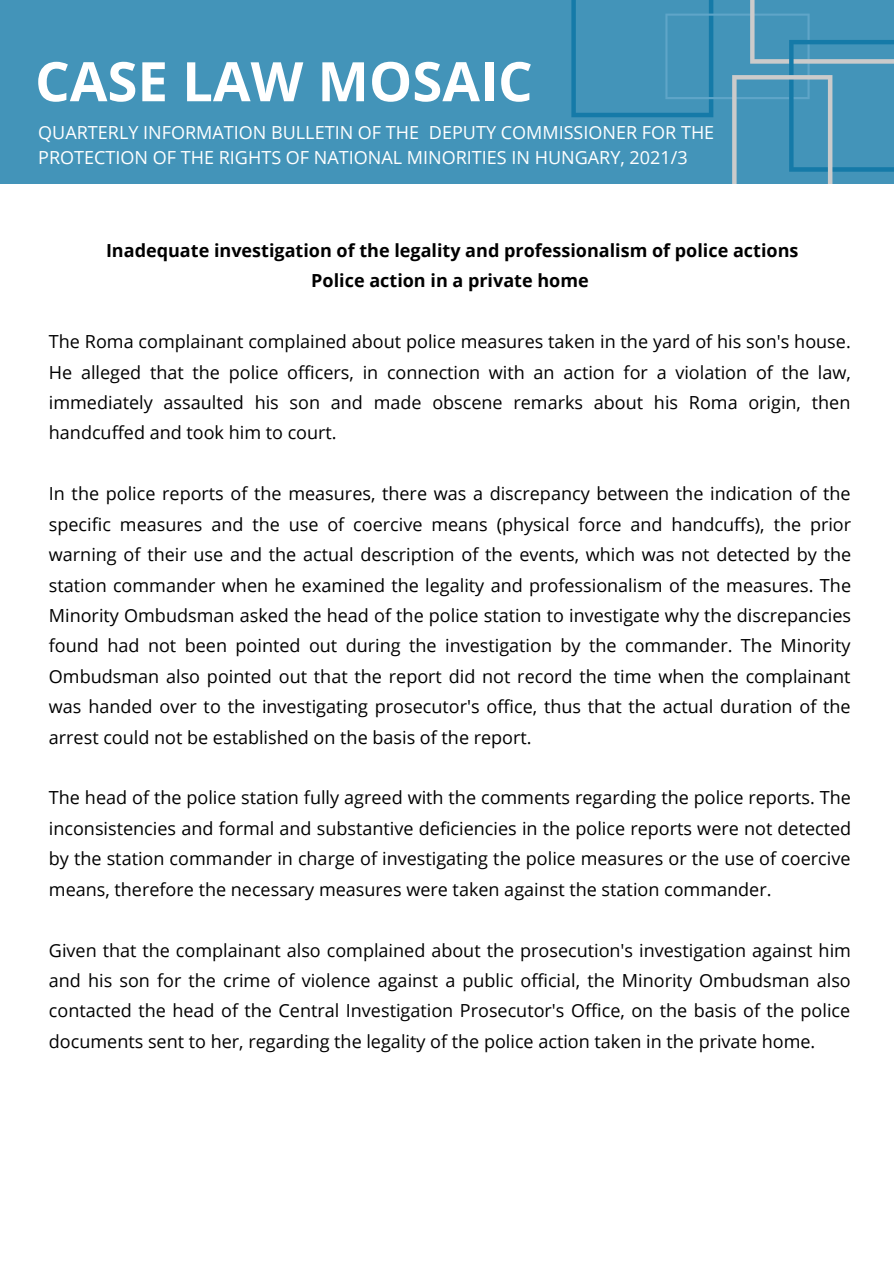
<style>
.page{position:relative;width:894px;height:1264px;background:#fff}
.page>*{position:absolute;margin:0;border:0;box-sizing:border-box;transform-origin:0 0}
.t1{font:700 54.45px "Open Sans";color:#fff}
.t2{font:18px/30.5px "Open Sans";color:#000;text-align:justify}
.t3{font:18px/24.8px "Open Sans";color:#fff}
.t4{font:700 18px "Open Sans";color:#000}
</style>
<div class="page">
<div style="left:0;top:0;width:893px;height:185px;background:#4394b9"></div>
<svg style="left:571px;top:0;width:322px;height:184px"></svg>
<div style="left:0;top:184px;width:893px;height:47px;background:#fff"></div>
<p class="t1" style="left:35px;top:43px;width:499px">CASE LAW MOSAIC</p>
<p class="t3" style="left:38px;top:120px;width:677px">QUARTERLY INFORMATION BULLETIN OF THE DEPUTY COMMISSIONER FOR THE<br>PROTECTION OF THE RIGHTS OF NATIONAL MINORITIES IN HUNGARY, 2021/3</p>
<p class="t4" style="left:106px;top:238px;width:693px">Inadequate investigation of the legality and professionalism of police actions</p>
<p class="t4" style="left:311px;top:268px;width:279px">Police action in a private home</p>
<p class="t2" style="left:49px;top:326px;width:803px">The Roma complainant complained about police measures taken in the yard of his son's house.<br>He alleged that the police officers, in connection with an action for a violation of the law, immediately assaulted his son and made obscene remarks about his Roma origin, then handcuffed and took him to court.</p>
<p class="t2" style="left:49px;top:478px;width:803px">In the police reports of the measures, there was a discrepancy between the indication of the specific measures and the use of coercive means (physical force and handcuffs), the prior warning of their use and the actual description of the events, which was not detected by the station commander when he examined the legality and professionalism of the measures. The Minority Ombudsman asked the head of the police station to investigate why the discrepancies found had not been pointed out during the investigation by the commander. The Minority Ombudsman also pointed out that the report did not record the time when the complainant was handed over to the investigating prosecutor's office, thus that the actual duration of the arrest could not be established on the basis of the report.</p>
<p class="t2" style="left:49px;top:782px;width:803px">The head of the police station fully agreed with the comments regarding the police reports. The inconsistencies and formal and substantive deficiencies in the police reports were not detected by the station commander in charge of investigating the police measures or the use of coercive means, therefore the necessary measures were taken against the station commander.</p>
<p class="t2" style="left:49px;top:934px;width:803px">Given that the complainant also complained about the prosecution's investigation against him and his son for the crime of violence against a public official, the Minority Ombudsman also contacted the head of the Central Investigation Prosecutor's Office, on the basis of the police documents sent to her, regarding the legality of the police action taken in the private home.</p>
</div>
